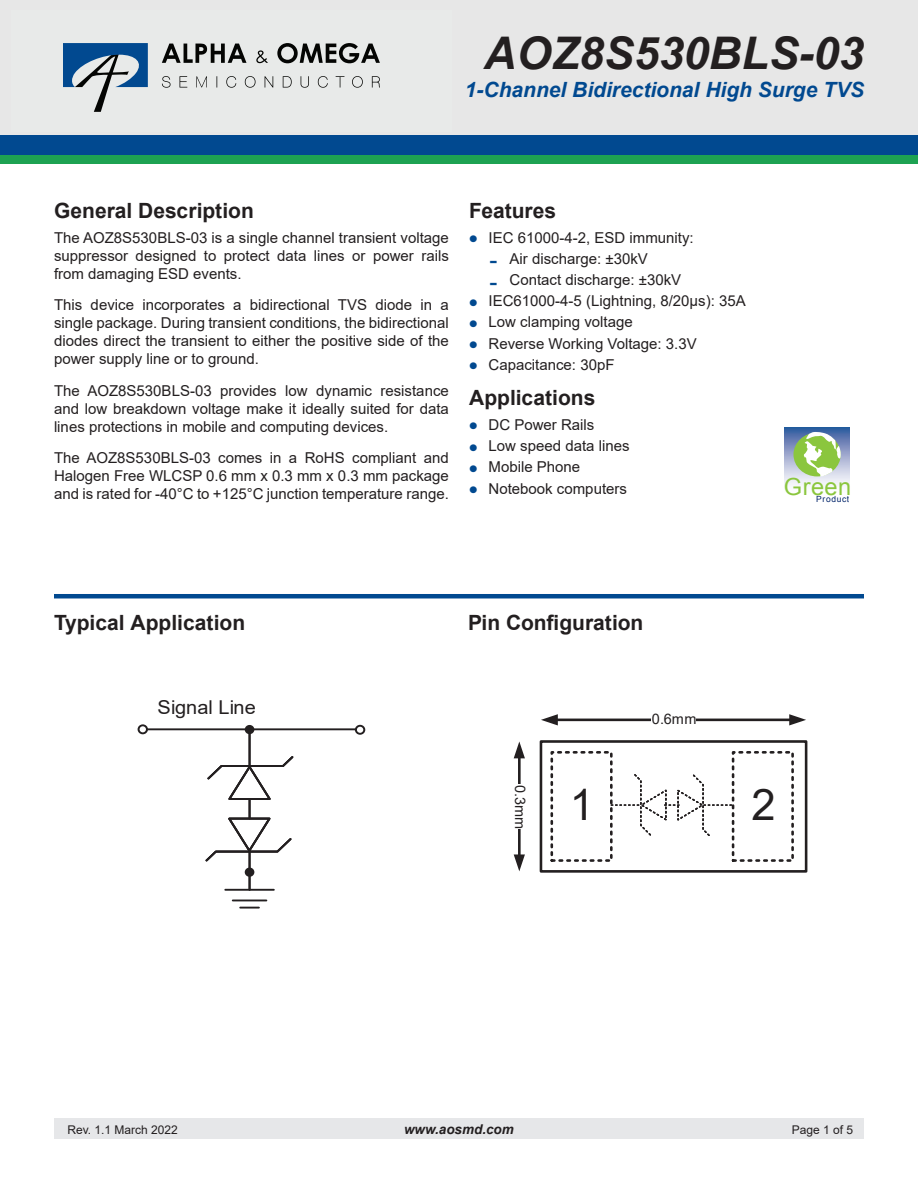
<style>
.page{position:relative;width:918px;height:1188px;background:#fff}
.page>*{position:absolute;margin:0;border:0;box-sizing:border-box;transform-origin:0 0}
.t1{font:italic 700 45px "Arial";color:#231f20}
.t2{font:43.5px "Arial";color:#231f20}
.t3{font:23.55px "Arial";letter-spacing:.02em;color:#8bc63e}
.t4{font:700 21px "Arial";color:#231f20}
.t5{font:italic 700 21px "Arial";color:#014990}
.t6{font:19.05px "Arial";letter-spacing:.005em;color:#231f20;scale:1.05 1}
.Body_text{font:15px/18px "Arial";color:#231f20;text-align:justify}
.t7{font:14.55px "Arial";color:#231f20}
.t8{font:14.4px "Arial";color:#231f20}
.t9{font:italic 700 13.5px "Arial";color:#231f20}
.t10{font:12px "Arial";color:#231f20}
.t11{font:8.4px "Arial";letter-spacing:.075em;color:#002369}
.s1{font-weight:700;font-size:24px;color:#014990}
.s2{font-size:24px;color:#014990}
</style>
<div class="page">
<div style="left:0;top:0;width:918px;height:142px;background:#e7e7e7"></div>
<div style="left:0;top:136px;width:918px;height:19px;background:#014990"></div>
<div style="left:0;top:155px;width:918px;height:9px;background:#1da252"></div>
<div style="left:54px;top:1119px;width:810px;height:20px;background:#e6e7e9"></div>
<svg style="left:785px;top:428px;width:64px;height:57px"></svg>
<div style="left:793px;top:433px;width:48px;height:43px;background:#8bc63e;border-radius:50%"></div>
<svg style="left:803px;top:432px;width:38px;height:45px"></svg>
<hr style="left:54px;top:594px;width:810px;height:4px;background:#014990">
<hr style="left:249px;top:851px;width:2px;height:39px;background:#231f20">
<svg style="left:205px;top:754px;width:89px;height:109px"></svg>
<hr style="left:249px;top:729px;width:2px;height:38px;background:#231f20">
<hr style="left:225px;top:889px;width:49px;height:2px;background:#231f20">
<hr style="left:233px;top:900px;width:33px;height:1px;background:#231f20">
<svg style="left:240px;top:907px;width:19px;height:2px"></svg>
<hr style="left:147px;top:728px;width:209px;height:2px;background:#231f20">
<div style="left:245px;top:725px;width:9px;height:9px;border:4px solid #231f20;border-radius:50%"></div>
<div style="left:138px;top:724px;width:10px;height:10px;border:2px solid #231f20;border-radius:50%"></div>
<div style="left:355px;top:725px;width:10px;height:10px;border:2px solid #231f20;border-radius:50%"></div>
<div style="left:245px;top:868px;width:9px;height:9px;border:4px solid #231f20;border-radius:50%"></div>
<div style="left:540px;top:740px;width:267px;height:133px;border:3px solid #231f20"></div>
<div style="left:550px;top:751px;width:63px;height:111px;border:3px dashed #231f20"></div>
<div style="left:732px;top:751px;width:62px;height:111px;border:3px dashed #231f20"></div>
<svg style="left:611px;top:772px;width:122px;height:66px"></svg>
<hr style="left:556px;top:719px;width:235px;height:2px;background:#231f20">
<svg style="left:541px;top:714px;width:17px;height:11px"></svg>
<svg style="left:789px;top:714px;width:17px;height:11px"></svg>
<div style="left:651px;top:711px;width:45px;height:18px;background:#fff"></div>
<hr style="left:518px;top:757px;width:3px;height:99px;background:#231f20">
<svg style="left:514px;top:741px;width:11px;height:17px"></svg>
<svg style="left:514px;top:854px;width:11px;height:17px"></svg>
<div style="left:511px;top:784px;width:17px;height:44px;background:#fff"></div>
<svg style="left:162px;top:44px;width:85px;height:19px"></svg>
<svg style="left:256px;top:50px;width:12px;height:13px"></svg>
<svg style="left:277px;top:43px;width:103px;height:20px"></svg>
<svg style="left:63px;top:43px;width:85px;height:69px"></svg>
<svg style="left:162px;top:76px;width:9px;height:12px"></svg>
<svg style="left:180px;top:76px;width:7px;height:12px"></svg>
<svg style="left:196px;top:76px;width:11px;height:11px"></svg>
<svg style="left:217px;top:76px;width:1px;height:12px"></svg>
<svg style="left:226px;top:76px;width:10px;height:12px"></svg>
<svg style="left:245px;top:76px;width:11px;height:12px"></svg>
<svg style="left:265px;top:76px;width:8px;height:12px"></svg>
<svg style="left:283px;top:76px;width:9px;height:12px"></svg>
<svg style="left:301px;top:76px;width:8px;height:12px"></svg>
<svg style="left:318px;top:76px;width:10px;height:12px"></svg>
<svg style="left:336px;top:76px;width:8px;height:12px"></svg>
<svg style="left:352px;top:76px;width:11px;height:12px"></svg>
<svg style="left:372px;top:76px;width:8px;height:12px"></svg>
<p class="t1" style="left:484px;top:23px;width:382px">AOZ8S530BLS-03</p>
<p class="t5" style="left:465px;top:75px;width:401px">1-Channel Bidirectional High Surge TVS</p>
<h1 class="t4" style="left:54px;top:196px;width:201px">General Description</h1>
<p class="Body_text" style="left:54px;top:228px;width:396px">The AOZ8S530BLS-03 is a single channel transient voltage suppressor designed to protect data lines or power rails from damaging ESD events.</p>
<p class="Body_text" style="left:54px;top:296px;width:396px">This device incorporates a bidirectional TVS diode in a single package. During transient conditions, the bidirectional diodes direct the transient to either the positive side of the power supply line or to ground.</p>
<p class="Body_text" style="left:54px;top:381px;width:396px">The AOZ8S530BLS-03 provides low dynamic resistance and low breakdown voltage make it ideally suited for data lines protections in mobile and computing devices.</p>
<p class="Body_text" style="left:54px;top:449px;width:396px">The AOZ8S530BLS-03 comes in a RoHS compliant and Halogen Free WLCSP 0.6 mm x 0.3 mm x 0.3 mm package and is rated for -40°C to +125°C junction temperature range.</p>
<h1 class="t4" style="left:469px;top:196px;width:88px">Features</h1>
<p class="Body_text" style="left:469px;top:228px;width:226px"><span class="s1">•</span> IEC 61000-4-2, ESD immunity:</p>
<p class="Body_text" style="left:489px;top:249px;width:160px"><span class="s2">-</span> Air discharge: ±30kV</p>
<p class="Body_text" style="left:489px;top:271px;width:193px"><span class="s2">-</span> Contact discharge: ±30kV</p>
<p class="Body_text" style="left:469px;top:292px;width:278px"><span class="s1">•</span> IEC61000-4-5 (Lightning, 8/20μs): 35A</p>
<p class="Body_text" style="left:469px;top:313px;width:165px"><span class="s1">•</span> Low clamping voltage</p>
<p class="Body_text" style="left:469px;top:334px;width:229px"><span class="s1">•</span> Reverse Working Voltage: 3.3V</p>
<p class="Body_text" style="left:469px;top:356px;width:147px"><span class="s1">•</span> Capacitance: 30pF</p>
<h1 class="t4" style="left:469px;top:383px;width:128px">Applications</h1>
<p class="Body_text" style="left:469px;top:416px;width:127px"><span class="s1">•</span> DC Power Rails</p>
<p class="Body_text" style="left:469px;top:437px;width:162px"><span class="s1">•</span> Low speed data lines</p>
<p class="Body_text" style="left:469px;top:458px;width:113px"><span class="s1">•</span> Mobile Phone</p>
<p class="Body_text" style="left:469px;top:479px;width:159px"><span class="s1">•</span> Notebook computers</p>
<p class="t3" style="left:784px;top:473px;width:69px">Green</p>
<p class="t11" style="left:816px;top:495px;width:34px">Product</p>
<h1 class="t4" style="left:54px;top:608px;width:193px">Typical Application</h1>
<p class="t6" style="left:158px;top:694px;width:95px">Signal Line</p>
<h1 class="t4" style="left:468px;top:608px;width:177px">Pin Configuration</h1>
<p class="t7" style="left:652px;top:709px;width:46px">0.6mm</p>
<p class="t8" style="left:530px;top:785px;width:46px;rotate:90deg">m3.0 m</p>
<p class="t2" style="left:570px;top:775px;width:26px">1</p>
<p class="t2" style="left:752px;top:775px;width:26px">2</p>
<p class="t10" style="left:68px;top:1121px;width:112px">Rev. 1.1 March 2022</p>
<p class="t9" style="left:404px;top:1120px;width:111px">www.aosmd.com</p>
<p class="t10" style="left:792px;top:1121px;width:63px">Page 1 of 5</p>
</div>
